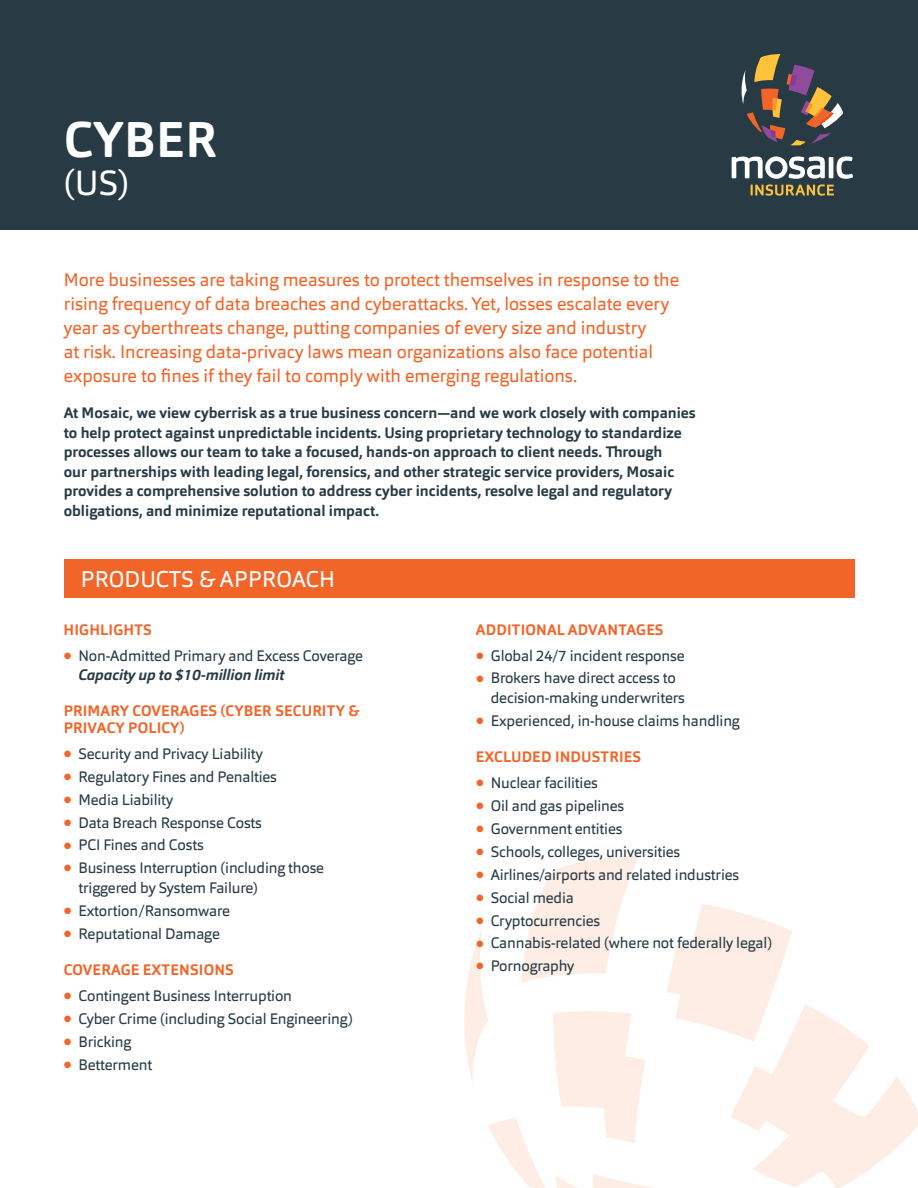
<style>
.page{position:relative;width:918px;height:1188px;background:#fff}
.page>*{position:absolute;margin:0;border:0;box-sizing:border-box;transform-origin:0 0}
.t1{font:700 49.5px "Orgon";letter-spacing:.01em;color:#fff}
.t2{font:34.5px "Orgon";color:#fff}
.t3{font:22.5px "Orgon";color:#fff}
.t4{font:18px/24px "Orgon";color:#f26529}
.t5{font:15px/23px "Orgon";letter-spacing:-.01em;color:#283b45}
.t6{font:700 15px/19.5px "Orgon";color:#283b45}
.t7{font:700 15px/16.5px "Orgon";letter-spacing:.005em;color:#f26529}
.t8{font:italic 700 15px "Orgon";letter-spacing:-.01em;color:#283b45}
</style>
<div class="page">
<div style="left:0;top:0;width:918px;height:230px;background:#283b45"></div>
<svg style="left:732px;top:156px;width:121px;height:40px"></svg>
<svg style="left:741px;top:54px;width:102px;height:92px"></svg>
<svg style="left:464px;top:856px;width:454px;height:332px"></svg>
<div style="left:64px;top:560px;width:790px;height:38px;background:#f26529"></div>
<svg style="left:477px;top:871px;width:6px;height:7px"></svg>
<svg style="left:477px;top:894px;width:6px;height:7px"></svg>
<svg style="left:477px;top:917px;width:6px;height:7px"></svg>
<svg style="left:477px;top:940px;width:6px;height:7px"></svg>
<svg style="left:477px;top:963px;width:6px;height:7px"></svg>
<h1 class="t1" style="left:64px;top:108px;width:155px">CYBER</h1>
<h2 class="t2" style="left:64px;top:160px;width:67px">(US)</h2>
<p class="t4" style="left:64px;top:267px;width:617px">More businesses are taking measures to protect themselves in response to the rising frequency of data breaches and cyberattacks. Yet, losses escalate every year as cyberthreats change, putting companies of every size and industry<br>at risk. Increasing data-privacy laws mean organizations also face potential exposure to fines if they fail to comply with emerging regulations.</p>
<p class="t6" style="left:64px;top:403px;width:634px">At Mosaic, we view cyberrisk as a true business concern—and we work closely with companies to help protect against unpredictable incidents. Using proprietary technology to standardize processes allows our team to take a focused, hands-on approach to client needs. Through<br>our partnerships with leading legal, forensics, and other strategic service providers, Mosaic provides a comprehensive solution to address cyber incidents, resolve legal and regulatory obligations, and minimize reputational impact.</p>
<h3 class="t3" style="left:81px;top:565px;width:256px">PRODUCTS &amp; APPROACH</h3>
<p class="t7" style="left:64px;top:621px;width:90px">HIGHLIGHTS</p>
<p class="t5" style="left:78px;top:644px;width:286px">Non-Admitted Primary and Excess Coverage</p>
<p class="t8" style="left:78px;top:665px;width:208px">Capacity up to $10-million limit</p>
<p class="t7" style="left:64px;top:703px;width:297px">PRIMARY COVERAGES (CYBER SECURITY &amp;<br>PRIVACY POLICY)</p>
<p class="t5" style="left:78px;top:742px;width:247px">Security and Privacy Liability<br>Regulatory Fines and Penalties<br>Media Liability<br>Data Breach Response Costs<br>PCI Fines and Costs<br>Business Interruption (including those</p>
<p class="t5" style="left:78px;top:876px;width:181px">triggered by System Failure)<br>Extortion/Ransomware<br>Reputational Damage</p>
<p class="t7" style="left:64px;top:962px;width:172px">COVERAGE EXTENSIONS</p>
<p class="t5" style="left:78px;top:984px;width:276px">Contingent Business Interruption<br>Cyber Crime (including Social Engineering)<br>Bricking<br>Betterment</p>
<p class="t7" style="left:476px;top:621px;width:189px">ADDITIONAL ADVANTAGES</p>
<p class="t5" style="left:491px;top:644px;width:195px">Global 24/7 incident response<br>Brokers have direct access to</p>
<p class="t5" style="left:491px;top:686px;width:250px">decision-making underwriters<br>Experienced, in-house claims handling</p>
<p class="t7" style="left:476px;top:749px;width:167px">EXCLUDED INDUSTRIES</p>
<p class="t5" style="left:491px;top:771px;width:283px">Nuclear facilities<br>Oil and gas pipelines<br>Government entities<br>Schools, colleges, universities<br>Airlines/airports and related industries<br>Social media<br>Cryptocurrencies<br>Cannabis-related (where not federally legal)<br>Pornography</p>
</div>
